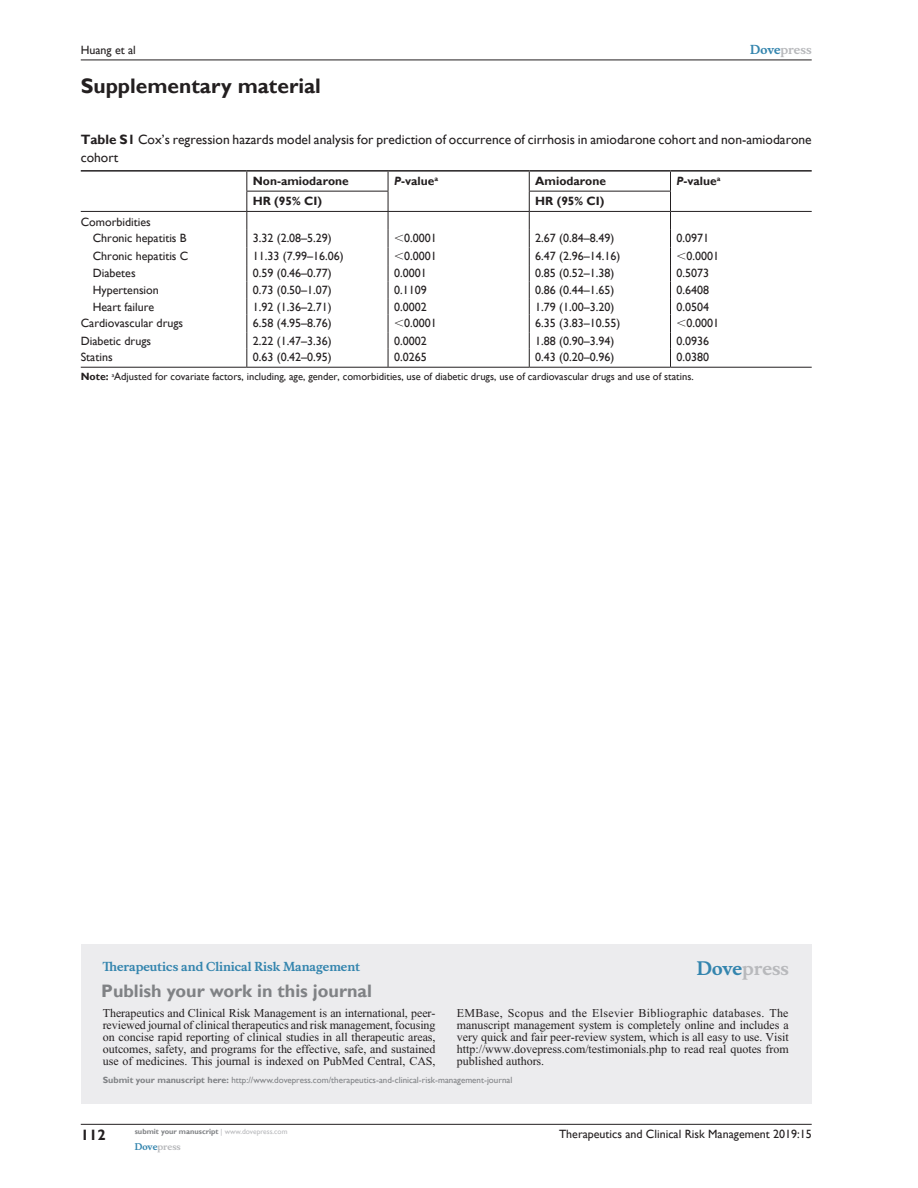
<style>
.page{position:relative;width:918px;height:1188px;background:#fff}
.page>*{position:absolute;margin:0;border:0;box-sizing:border-box;transform-origin:0 0}
.t1{font:700 21px "Gill Sans";color:#231f20}
.t2{font:700 18px "Gill Sans";color:#808285}
.t3{font:700 18px "Musee";color:#b8b9bc}
.t4{font:700 15px "Gill Sans";color:#231f20}
.TN_TT{font:13.5px/18px "Gill Sans";color:#231f20}
.t5{font:12px/12px "Times New Roman";letter-spacing:-.005em;color:#231f20;text-align:justify}
.TB{font:12px "Gill Sans";color:#231f20}
.TB-indent1{font:12px "Gill Sans";color:#231f20}
.TCH{font:700 12px "Gill Sans";color:#231f20}
.t6{font:700 12px "Musee";color:#3485ae}
.t7{font:700 12px "Musee";color:#b8b9bc}
.TSNRI{font:10.5px "Gill Sans";color:#231f20}
.t8{font:9px "Gill Sans";color:#808285}
.t9{font:700 9px "Musee";color:#b8b9bc}
.t10{font:700 7.5px "Gill Sans";color:#808285}
.s1{color:#3485ae}
.s2{font-weight:700}
.s3{font-style:italic}
.s4{font-family:"Mathematical Pi One"}
.s5{font-weight:400;color:#b8b9bc}
</style>
<div class="page">
<div style="left:81px;top:944px;width:731px;height:159px;background:#ececee"></div>
<hr style="left:81px;top:1124px;width:731px;height:1px;background:#231f20">
<hr style="left:81px;top:60px;width:731px;height:1px;background:#231f20">
<hr style="left:246px;top:191px;width:142px;height:1px;background:#231f20">
<hr style="left:529px;top:191px;width:142px;height:1px;background:#231f20">
<svg style="left:246px;top:172px;width:1px;height:195px"></svg>
<svg style="left:388px;top:172px;width:1px;height:195px"></svg>
<svg style="left:529px;top:172px;width:1px;height:195px"></svg>
<svg style="left:670px;top:172px;width:1px;height:195px"></svg>
<hr style="left:81px;top:170px;width:166px;height:2px;background:#231f20">
<hr style="left:247px;top:170px;width:141px;height:2px;background:#231f20">
<hr style="left:388px;top:170px;width:141px;height:2px;background:#231f20">
<hr style="left:529px;top:170px;width:142px;height:2px;background:#231f20">
<hr style="left:671px;top:170px;width:141px;height:2px;background:#231f20">
<hr style="left:81px;top:211px;width:166px;height:1px;background:#231f20">
<hr style="left:247px;top:211px;width:141px;height:1px;background:#231f20">
<hr style="left:388px;top:211px;width:141px;height:1px;background:#231f20">
<hr style="left:529px;top:211px;width:142px;height:1px;background:#231f20">
<hr style="left:671px;top:211px;width:141px;height:1px;background:#231f20">
<hr style="left:81px;top:367px;width:166px;height:1px;background:#231f20">
<hr style="left:247px;top:367px;width:141px;height:1px;background:#231f20">
<hr style="left:388px;top:367px;width:141px;height:1px;background:#231f20">
<hr style="left:529px;top:367px;width:142px;height:1px;background:#231f20">
<hr style="left:671px;top:367px;width:141px;height:1px;background:#231f20">
<p class="t7" style="left:750px;top:43px;width:63px"><span class="s1">Dove</span>press</p>
<p class="TB" style="left:81px;top:43px;width:57px">Huang et al</p>
<h1 class="t1" style="left:81px;top:73px;width:242px">Supplementary material</h1>
<p class="TN_TT" style="left:81px;top:131px;width:732px"><span class="s2">Table S1</span> Cox’s regression hazards model analysis for prediction of occurrence of cirrhosis in amiodarone cohort and non-amiodarone cohort</p>
<p class="TCH" style="left:253px;top:174px;width:97px">Non-amiodarone</p>
<p class="TCH" style="left:394px;top:174px;width:46px"><span class="s3">P</span>-value<sup>a</sup></p>
<p class="TCH" style="left:535px;top:174px;width:72px">Amiodarone</p>
<p class="TCH" style="left:677px;top:174px;width:46px"><span class="s3">P</span>-value<sup>a</sup></p>
<p class="TCH" style="left:253px;top:194px;width:71px">HR (95% CI)</p>
<p class="TCH" style="left:535px;top:194px;width:71px">HR (95% CI)</p>
<p class="TB" style="left:81px;top:215px;width:72px">Comorbidities</p>
<p class="TB-indent1" style="left:93px;top:231px;width:95px">Chronic hepatitis B</p>
<p class="TB" style="left:253px;top:231px;width:80px">3.32 (2.08–5.29)</p>
<p class="TB" style="left:394px;top:231px;width:44px"><span class="s4">,</span>0.0001</p>
<p class="TB" style="left:535px;top:231px;width:80px">2.67 (0.84–8.49)</p>
<p class="TB" style="left:677px;top:231px;width:34px">0.0971</p>
<p class="TB-indent1" style="left:93px;top:249px;width:97px">Chronic hepatitis C</p>
<p class="TB" style="left:253px;top:249px;width:92px">11.33 (7.99–16.06)</p>
<p class="TB" style="left:394px;top:249px;width:44px"><span class="s4">,</span>0.0001</p>
<p class="TB" style="left:535px;top:249px;width:86px">6.47 (2.96–14.16)</p>
<p class="TB" style="left:677px;top:249px;width:44px"><span class="s4">,</span>0.0001</p>
<p class="TB-indent1" style="left:93px;top:266px;width:44px">Diabetes</p>
<p class="TB" style="left:253px;top:266px;width:80px">0.59 (0.46–0.77)</p>
<p class="TB" style="left:394px;top:266px;width:34px">0.0001</p>
<p class="TB" style="left:535px;top:266px;width:80px">0.85 (0.52–1.38)</p>
<p class="TB" style="left:677px;top:266px;width:34px">0.5073</p>
<p class="TB-indent1" style="left:93px;top:283px;width:68px">Hypertension</p>
<p class="TB" style="left:253px;top:283px;width:80px">0.73 (0.50–1.07)</p>
<p class="TB" style="left:394px;top:283px;width:34px">0.1109</p>
<p class="TB" style="left:535px;top:283px;width:80px">0.86 (0.44–1.65)</p>
<p class="TB" style="left:677px;top:283px;width:34px">0.6408</p>
<p class="TB-indent1" style="left:93px;top:300px;width:63px">Heart failure</p>
<p class="TB" style="left:253px;top:300px;width:80px">1.92 (1.36–2.71)</p>
<p class="TB" style="left:394px;top:300px;width:34px">0.0002</p>
<p class="TB" style="left:535px;top:300px;width:80px">1.79 (1.00–3.20)</p>
<p class="TB" style="left:677px;top:300px;width:34px">0.0504</p>
<p class="TB" style="left:81px;top:316px;width:104px">Cardiovascular drugs</p>
<p class="TB" style="left:253px;top:316px;width:80px">6.58 (4.95–8.76)</p>
<p class="TB" style="left:394px;top:316px;width:44px"><span class="s4">,</span>0.0001</p>
<p class="TB" style="left:535px;top:316px;width:86px">6.35 (3.83–10.55)</p>
<p class="TB" style="left:677px;top:316px;width:44px"><span class="s4">,</span>0.0001</p>
<p class="TB" style="left:81px;top:334px;width:72px">Diabetic drugs</p>
<p class="TB" style="left:253px;top:334px;width:80px">2.22 (1.47–3.36)</p>
<p class="TB" style="left:394px;top:334px;width:34px">0.0002</p>
<p class="TB" style="left:535px;top:334px;width:80px">1.88 (0.90–3.94)</p>
<p class="TB" style="left:677px;top:334px;width:34px">0.0936</p>
<p class="TB" style="left:81px;top:350px;width:33px">Statins</p>
<p class="TB" style="left:253px;top:350px;width:80px">0.63 (0.42–0.95)</p>
<p class="TB" style="left:394px;top:350px;width:34px">0.0265</p>
<p class="TB" style="left:535px;top:350px;width:80px">0.43 (0.20–0.96)</p>
<p class="TB" style="left:677px;top:350px;width:34px">0.0380</p>
<p class="TSNRI" style="left:81px;top:371px;width:614px"><span class="s2">Note:</span> <sup>a</sup>Adjusted for covariate factors, including, age, gender, comorbidities, use of diabetic drugs, use of cardiovascular drugs and use of statins.</p>
<p class="t6" style="left:103px;top:959px;width:259px">Therapeutics and Clinical Risk Management</p>
<h2 class="t2" style="left:101px;top:980px;width:272px">Publish your work in this journal</h2>
<h2 class="t3" style="left:697px;top:958px;width:94px"><span class="s1">Dove</span>press</h2>
<p class="t5" style="left:103px;top:1007px;width:334px">Therapeutics and Clinical Risk Management is an international, peer&shy;reviewed journal of clinical therapeutics and risk management, focusing on concise rapid reporting of clinical studies in all therapeutic areas, outcomes, safety, and programs for the effective, safe, and sustained use of medicines. This journal is indexed on PubMed Central, CAS,</p>
<p class="t5" style="left:457px;top:1007px;width:333px">EMBase, Scopus and the Elsevier Bibliographic databases. The manuscript management system is completely online and includes a very quick and fair peer-review system, which is all easy to use. Visit http://www.dovepress.com/testimonials.php to read real quotes from published authors.</p>
<p class="t8" style="left:103px;top:1075px;width:411px"><span class="s2">Submit your manuscript here:</span> http://www.dovepress.com/therapeutics-and-clinical-risk-management-journal</p>
<p class="t4" style="left:81px;top:1126px;width:26px">112</p>
<p class="t10" style="left:135px;top:1127px;width:154px">submit your manuscript <span class="s5">| www.dovepress.com</span></p>
<p class="t9" style="left:135px;top:1141px;width:48px"><span class="s1">Dove</span>press</p>
<p class="TB" style="left:559px;top:1127px;width:254px">Therapeutics and Clinical Risk Management 2019:15</p>
</div>
